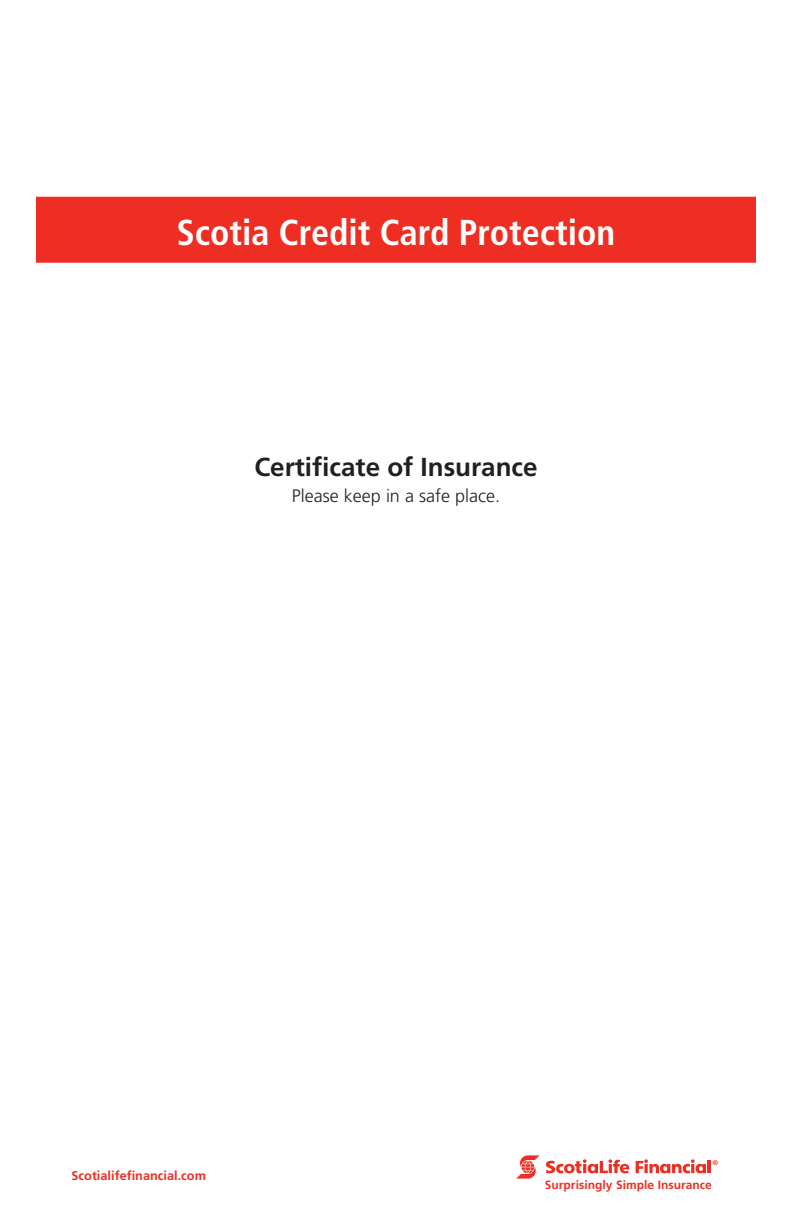
<style>
.page{position:relative;width:792px;height:1224px;background:#fff}
.page>*{position:absolute;margin:0;border:0;box-sizing:border-box;transform-origin:0 0}
._1st_Page_Heading{font:700 condensed 36px "Frutiger";color:#fff}
._1st_page_2nd_Header{font:700 26px "Frutiger";color:#231f20}
._1st_page_2nd_Header-2{font:300 18px "Frutiger";color:#231f20}
.t1{font:700 12.8px "Frutiger";color:#ee2e22}
.t2{font:700 12px "Frutiger";color:#ee2e22}
.t3{font:700 6.6px "Helvetica Neue";color:#ee2e22}
</style>
<div class="page">
<svg style="left:546px;top:1159px;width:83px;height:14px"></svg>
<svg style="left:636px;top:1159px;width:75px;height:14px"></svg>
<svg style="left:516px;top:1155px;width:23px;height:24px"></svg>
<div style="left:36px;top:197px;width:720px;height:66px;background:#ee2e22"></div>
<p class="_1st_Page_Heading" style="left:177px;top:211px;width:440px">Scotia Credit Card Protection</p>
<p class="_1st_page_2nd_Header" style="left:254px;top:452px;width:285px">Certificate of Insurance</p>
<p class="_1st_page_2nd_Header-2" style="left:292px;top:486px;width:210px">Please keep in a safe place.</p>
<p class="t1" style="left:71px;top:1168px;width:136px">Scotialifefinancial.com</p>
<p class="t3" style="left:713px;top:1159px;width:7px">®</p>
<p class="t2" style="left:545px;top:1178px;width:169px">Surprisingly Simple Insurance</p>
</div>
